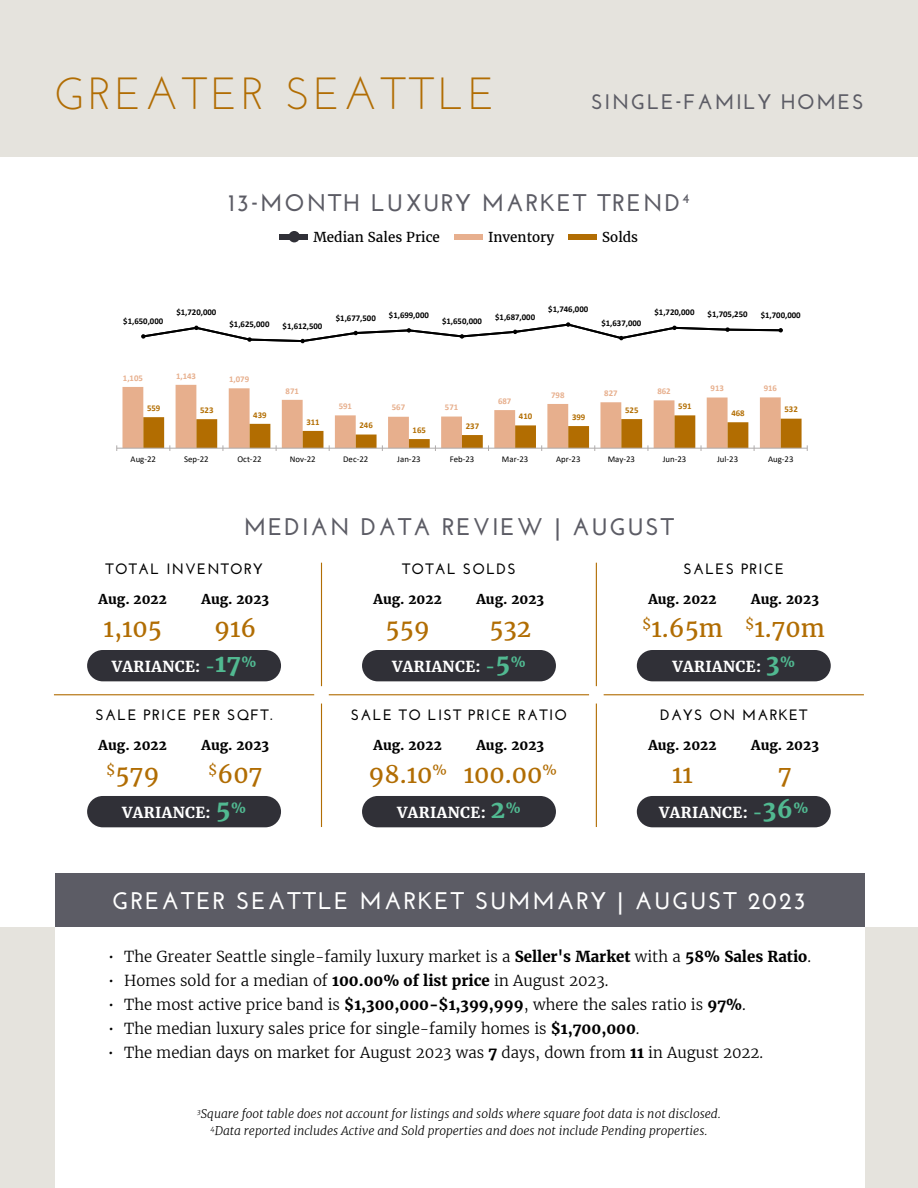
<style>
.page{position:relative;width:918px;height:1188px;background:#fff}
.page>*{position:absolute;margin:0;border:0;box-sizing:border-box;transform-origin:0 0}
.t1{font:45px "Josefin Sans";letter-spacing:.08em;color:#b16d03}
.t2{font:24px "Merriweather";color:#b16d03}
.t3{font:700 24px "Josefin Sans";letter-spacing:.08em;color:#5c5c65}
.t4{font:700 24px "Josefin Sans";letter-spacing:.08em;color:#fff}
.t5{font:700 21px "Josefin Sans";letter-spacing:.08em;color:#5c5c65}
.t6{font:300 15px "Merriweather";color:#000}
.t7{font:700 15px "Josefin Sans";letter-spacing:.08em;color:#000}
.t8{font:700 15px "Merriweather";letter-spacing:.025em;color:#fff}
.t9{font:700 13.5px "Merriweather";color:#000}
.t10{font:13.5px "Merriweather";color:#000}
.t11{font:italic 300 12px/16.5px "Merriweather";color:#000;text-align:center}
.t12{font:700 8.85px "Calibri";color:#000}
.t13{font:8.85px "Calibri";color:#000}
.t14{font:700 8.85px "Calibri";color:#e7af8d}
.t15{font:700 8.85px "Calibri";color:#b26d01}
.t16{font:700 8.7px "Calibri";color:#000}
.t17{font:700 8.7px "Calibri";color:#b26d01}
.t18{font:700 8.7px "Calibri";color:#e7af8d}
.s1{color:#51b991}
.s2{font-size:24px;color:#51b991}
.s3{font-weight:700}
</style>
<div class="page">
<div style="left:0;top:0;width:918px;height:158px;background:#e5e3dd"></div>
<div style="left:0;top:927px;width:918px;height:261px;background:#e5e3dd"></div>
<div style="left:55px;top:925px;width:810px;height:263px;background:#fff"></div>
<div style="left:55px;top:873px;width:810px;height:54px;background:#5c5c65"></div>
<hr style="left:54px;top:694px;width:260px;height:1px;background:#b16d03">
<hr style="left:321px;top:563px;width:1px;height:123px;background:#b16d03">
<hr style="left:321px;top:704px;width:1px;height:123px;background:#b16d03">
<hr style="left:596px;top:563px;width:1px;height:123px;background:#b16d03">
<hr style="left:596px;top:704px;width:1px;height:123px;background:#b16d03">
<hr style="left:329px;top:694px;width:260px;height:1px;background:#b16d03">
<hr style="left:604px;top:694px;width:260px;height:1px;background:#b16d03">
<div style="left:569px;top:234px;width:28px;height:6px;background:#b16d03"></div>
<div style="left:280px;top:234px;width:28px;height:6px;background:#303037"></div>
<div style="left:289px;top:231px;width:11px;height:11px;background:#303037;border-radius:50%"></div>
<div style="left:454px;top:234px;width:29px;height:6px;background:#e7af8e"></div>
<svg style="left:116px;top:322px;width:692px;height:129px"></svg>
<div style="left:87px;top:650px;width:194px;height:31px;background:#303037;border-radius:16px"></div>
<div style="left:362px;top:650px;width:194px;height:31px;background:#303037;border-radius:16px"></div>
<div style="left:637px;top:650px;width:194px;height:31px;background:#303037;border-radius:16px"></div>
<div style="left:637px;top:796px;width:194px;height:31px;background:#303037;border-radius:16px"></div>
<div style="left:362px;top:796px;width:194px;height:31px;background:#303037;border-radius:16px"></div>
<div style="left:87px;top:796px;width:194px;height:31px;background:#303037;border-radius:16px"></div>
<h1 class="t1" style="left:54px;top:65px;width:442px">GREATER SEATTLE</h1>
<h3 class="t5" style="left:591px;top:89px;width:274px">SINGLE-FAMILY HOMES</h3>
<h2 class="t3" style="left:228px;top:189px;width:463px">13-MONTH LUXURY MARKET TREND<sup>4</sup></h2>
<p class="t10" style="left:314px;top:228px;width:128px">Median Sales Price</p>
<p class="t10" style="left:488px;top:228px;width:68px">Inventory</p>
<p class="t10" style="left:602px;top:228px;width:37px">Solds</p>
<p class="t16" style="left:123px;top:315px;width:41px">$1,650,000</p>
<p class="t12" style="left:176px;top:306px;width:42px">$1,720,000</p>
<p class="t16" style="left:230px;top:318px;width:41px">$1,625,000</p>
<p class="t12" style="left:283px;top:320px;width:41px">$1,612,500</p>
<p class="t12" style="left:336px;top:311px;width:42px">$1,677,500</p>
<p class="t12" style="left:389px;top:309px;width:42px">$1,699,000</p>
<p class="t16" style="left:442px;top:315px;width:41px">$1,650,000</p>
<p class="t16" style="left:495px;top:310px;width:41px">$1,687,000</p>
<p class="t12" style="left:548px;top:303px;width:42px">$1,746,000</p>
<p class="t16" style="left:601px;top:317px;width:41px">$1,637,000</p>
<p class="t12" style="left:654px;top:306px;width:42px">$1,720,000</p>
<p class="t12" style="left:708px;top:308px;width:42px">$1,705,250</p>
<p class="t12" style="left:761px;top:309px;width:42px">$1,700,000</p>
<p class="t14" style="left:123px;top:371px;width:22px">1,105</p>
<p class="t18" style="left:176px;top:369px;width:21px">1,143</p>
<p class="t15" style="left:147px;top:402px;width:15px">559</p>
<p class="t15" style="left:200px;top:404px;width:15px">523</p>
<p class="t14" style="left:229px;top:373px;width:22px">1,079</p>
<p class="t15" style="left:253px;top:408px;width:15px">439</p>
<p class="t14" style="left:286px;top:384px;width:15px">871</p>
<p class="t17" style="left:306px;top:416px;width:15px">311</p>
<p class="t14" style="left:339px;top:400px;width:15px">591</p>
<p class="t14" style="left:392px;top:401px;width:15px">567</p>
<p class="t14" style="left:445px;top:401px;width:15px">571</p>
<p class="t14" style="left:498px;top:395px;width:15px">687</p>
<p class="t14" style="left:551px;top:388px;width:15px">798</p>
<p class="t18" style="left:604px;top:387px;width:15px">827</p>
<p class="t14" style="left:657px;top:385px;width:15px">862</p>
<p class="t14" style="left:711px;top:382px;width:15px">913</p>
<p class="t18" style="left:764px;top:382px;width:15px">916</p>
<p class="t15" style="left:519px;top:410px;width:15px">410</p>
<p class="t17" style="left:572px;top:411px;width:15px">399</p>
<p class="t17" style="left:625px;top:404px;width:15px">525</p>
<p class="t15" style="left:678px;top:400px;width:15px">591</p>
<p class="t17" style="left:731px;top:407px;width:15px">468</p>
<p class="t15" style="left:784px;top:403px;width:15px">532</p>
<p class="t17" style="left:360px;top:419px;width:15px">246</p>
<p class="t17" style="left:413px;top:424px;width:15px">165</p>
<p class="t15" style="left:466px;top:420px;width:15px">237</p>
<p class="t13" style="left:131px;top:453px;width:27px">Aug-22</p>
<p class="t13" style="left:184px;top:453px;width:26px">Sep-22</p>
<p class="t13" style="left:238px;top:453px;width:26px">Oct-22</p>
<p class="t13" style="left:290px;top:453px;width:27px">Nov-22</p>
<p class="t13" style="left:343px;top:453px;width:27px">Dec-22</p>
<p class="t13" style="left:397px;top:453px;width:25px">Jan-23</p>
<p class="t13" style="left:450px;top:453px;width:26px">Feb-23</p>
<p class="t13" style="left:502px;top:453px;width:28px">Mar-23</p>
<p class="t13" style="left:556px;top:453px;width:26px">Apr-23</p>
<p class="t13" style="left:608px;top:453px;width:29px">May-23</p>
<p class="t13" style="left:663px;top:453px;width:25px">Jun-23</p>
<p class="t13" style="left:717px;top:453px;width:23px">Jul-23</p>
<p class="t13" style="left:768px;top:453px;width:27px">Aug-23</p>
<h2 class="t3" style="left:244px;top:512px;width:432px">MEDIAN DATA REVIEW | AUGUST</h2>
<p class="t7" style="left:106px;top:560px;width:159px">TOTAL INVENTORY</p>
<p class="t7" style="left:402px;top:560px;width:115px">TOTAL SOLDS</p>
<p class="t7" style="left:683px;top:560px;width:102px">SALES PRICE</p>
<p class="t9" style="left:99px;top:590px;width:70px">Aug. 2022</p>
<p class="t9" style="left:202px;top:590px;width:69px">Aug. 2023</p>
<p class="t9" style="left:374px;top:590px;width:70px">Aug. 2022</p>
<p class="t9" style="left:476px;top:590px;width:69px">Aug. 2023</p>
<p class="t9" style="left:648px;top:590px;width:70px">Aug. 2022</p>
<p class="t9" style="left:751px;top:590px;width:69px">Aug. 2023</p>
<h2 class="t2" style="left:104px;top:613px;width:60px">1,105</h2>
<h2 class="t2" style="left:214px;top:613px;width:44px">916</h2>
<h2 class="t2" style="left:386px;top:613px;width:46px">559</h2>
<h2 class="t2" style="left:489px;top:613px;width:43px">532</h2>
<h2 class="t2" style="left:642px;top:613px;width:184px"><sup>$</sup>1.65m <sup>$</sup>1.70m</h2>
<p class="t8" style="left:112px;top:657px;width:146px">VARIANCE: <span class="s1">-</span><span class="s2">17</span><sup>%</sup></p>
<p class="t8" style="left:392px;top:657px;width:135px">VARIANCE: <span class="s1">-</span><span class="s2">5</span><sup>%</sup></p>
<p class="t8" style="left:672px;top:657px;width:124px">VARIANCE: <span class="s2">3</span><sup>%</sup></p>
<p class="t7" style="left:96px;top:706px;width:178px">SALE PRICE PER SQFT.</p>
<p class="t7" style="left:351px;top:706px;width:218px">SALE TO LIST PRICE RATIO</p>
<p class="t7" style="left:660px;top:706px;width:149px">DAYS ON MARKET</p>
<p class="t9" style="left:99px;top:736px;width:70px">Aug. 2022</p>
<p class="t9" style="left:202px;top:736px;width:69px">Aug. 2023</p>
<p class="t9" style="left:374px;top:736px;width:70px">Aug. 2022</p>
<p class="t9" style="left:476px;top:736px;width:69px">Aug. 2023</p>
<p class="t9" style="left:648px;top:736px;width:70px">Aug. 2022</p>
<p class="t9" style="left:751px;top:736px;width:69px">Aug. 2023</p>
<h2 class="t2" style="left:106px;top:759px;width:55px"><sup>$</sup>579</h2>
<h2 class="t2" style="left:208px;top:759px;width:56px"><sup>$</sup>607</h2>
<p class="t8" style="left:122px;top:803px;width:125px">VARIANCE: <span class="s2">5</span><sup>%</sup></p>
<h2 class="t2" style="left:369px;top:759px;width:190px">98.10<sup>%</sup> 100.00<sup>%</sup></h2>
<p class="t8" style="left:397px;top:803px;width:125px">VARIANCE: <span class="s2">2</span><sup>%</sup></p>
<h2 class="t2" style="left:672px;top:759px;width:22px">11</h2>
<h2 class="t2" style="left:778px;top:759px;width:15px">7</h2>
<p class="t8" style="left:659px;top:803px;width:151px">VARIANCE: <span class="s1">-</span><span class="s2">36</span><sup>%</sup></p>
<h2 class="t4" style="left:112px;top:887px;width:695px">GREATER SEATTLE MARKET SUMMARY | AUGUST 2023</h2>
<p class="t6" style="left:108px;top:947px;width:705px">• The Greater Seattle single-family luxury market is a <span class="s3">Seller's Market</span> with a <span class="s3">58% Sales Ratio</span>.</p>
<p class="t6" style="left:108px;top:971px;width:502px">• Homes sold for a median of <span class="s3">100.00% of list price</span> in August 2023.</p>
<p class="t6" style="left:108px;top:995px;width:639px">• The most active price band is <span class="s3">$1,300,000-$1,399,999</span>, where the sales ratio is <span class="s3">97%</span>.</p>
<p class="t6" style="left:108px;top:1019px;width:533px">• The median luxury sales price for single-family homes is <span class="s3">$1,700,000</span>.</p>
<p class="t6" style="left:108px;top:1043px;width:657px">• The median days on market for August 2023 was <span class="s3">7</span> days, down from <span class="s3">11</span> in August 2022.</p>
<p class="t11" style="left:197px;top:1106px;width:525px"><sup>3</sup>Square foot table does not account for listings and solds where square foot data is not disclosed.<br><sup>4</sup>Data reported includes Active and Sold properties and does not include Pending properties.</p>
</div>
